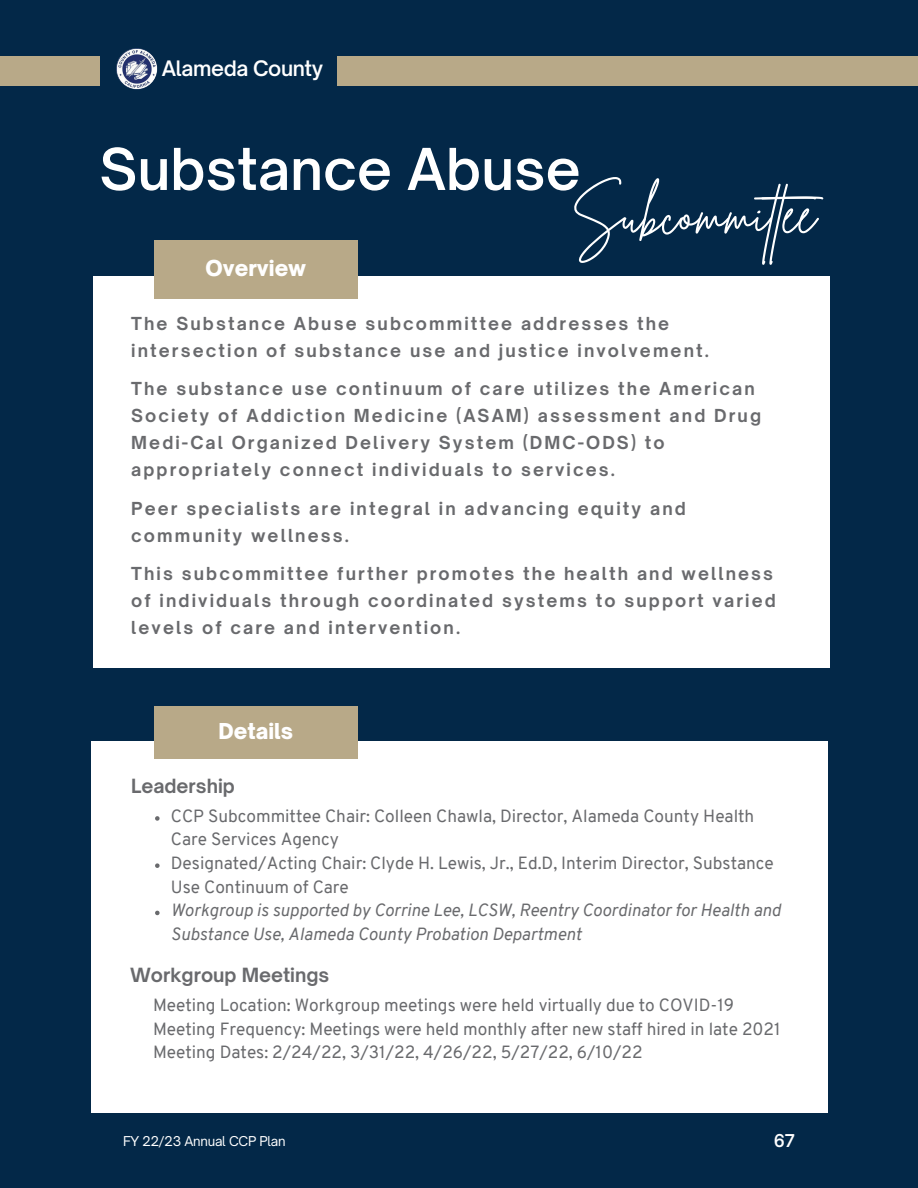
<style>
.page{position:relative;width:918px;height:1188px;background:#032848}
.page>*{position:absolute;margin:0;border:0;box-sizing:border-box;transform-origin:0 0}
.t1{font:600 55.2px "Open Sauce One";color:#fff}
.t2{font:55.2px "Brittany Signature";color:#fff}
.t3{font:900 21px "Open Sauce One";color:#fff}
.t4{font:600 20.4px "Open Sauce One";letter-spacing:-.02em;color:#fff}
.t5{font:700 18.75px "Open Sauce One";color:#696a6d}
.t6{font:17.25px/23.7px "Overpass";color:#696a6d}
.t7{font:italic 17.25px/23.7px "Overpass";color:#696a6d}
.t8{font:700 17.1px/27px "Open Sauce One";letter-spacing:.12em;color:#696a6d}
.t9{font:600 16.95px "Open Sauce One";color:#fff}
.t10{font:13.05px "Open Sauce One";letter-spacing:-.02em;color:#fff}
</style>
<div class="page">
<div style="left:93px;top:276px;width:737px;height:392px;background:#fff"></div>
<div style="left:91px;top:742px;width:737px;height:371px;background:#fff"></div>
<div style="left:154px;top:706px;width:204px;height:53px;background:#b8a988"></div>
<div style="left:337px;top:56px;width:581px;height:29px;background:#b8a988"></div>
<div style="left:0;top:56px;width:100px;height:29px;background:#b8a988"></div>
<img style="left:116px;top:48px;width:41px;height:41px;border-radius:50%">
<div style="left:154px;top:240px;width:204px;height:59px;background:#b8a988"></div>
<svg style="left:155px;top:816px;width:5px;height:5px"></svg>
<svg style="left:155px;top:863px;width:5px;height:5px"></svg>
<svg style="left:155px;top:911px;width:5px;height:4px"></svg>
<p class="t4" style="left:162px;top:55px;width:163px">Alameda County</p>
<h1 class="t1" style="left:99px;top:135px;width:483px">Substance Abuse</h1>
<h1 class="t2" style="left:571px;top:178px;width:268px">Subcommittee</h1>
<p class="t3" style="left:206px;top:255px;width:102px">Overview</p>
<p class="t8" style="left:131px;top:310px;width:579px">The Substance Abuse subcommittee addresses the intersection of substance use and justice involvement.</p>
<p class="t8" style="left:131px;top:375px;width:631px">The substance use continuum of care utilizes the American Society of Addiction Medicine (ASAM) assessment and Drug Medi-Cal Organized Delivery System (DMC-ODS) to appropriately connect individuals to services.</p>
<p class="t8" style="left:131px;top:494px;width:556px">Peer specialists are integral in advancing equity and community wellness.</p>
<p class="t8" style="left:131px;top:560px;width:646px">This subcommittee further promotes the health and wellness of individuals through coordinated systems to support varied levels of care and intervention.</p>
<p class="t3" style="left:219px;top:718px;width:76px">Details</p>
<p class="t5" style="left:131px;top:774px;width:105px">Leadership</p>
<p class="t6" style="left:171px;top:804px;width:604px">CCP Subcommittee Chair: Colleen Chawla, Director, Alameda County Health Care Services Agency<br>Designated/Acting Chair: Clyde H. Lewis, Jr., Ed.D, Interim Director, Substance Use Continuum of Care</p>
<p class="t7" style="left:171px;top:898px;width:612px">Workgroup is supported by Corrine Lee, LCSW, Reentry Coordinator for Health and<br>Substance Use, Alameda County Probation Department</p>
<p class="t5" style="left:130px;top:963px;width:201px">Workgroup Meetings</p>
<p class="t6" style="left:153px;top:993px;width:629px">Meeting Location: Workgroup meetings were held virtually due to COVID-19<br>Meeting Frequency: Meetings were held monthly after new staff hired in late 2021<br>Meeting Dates: 2/24/22, 3/31/22, 4/26/22, 5/27/22, 6/10/22</p>
<p class="t10" style="left:123px;top:1133px;width:164px">FY 22/23 Annual CCP Plan</p>
<p class="t9" style="left:774px;top:1131px;width:23px">67</p>
</div>
